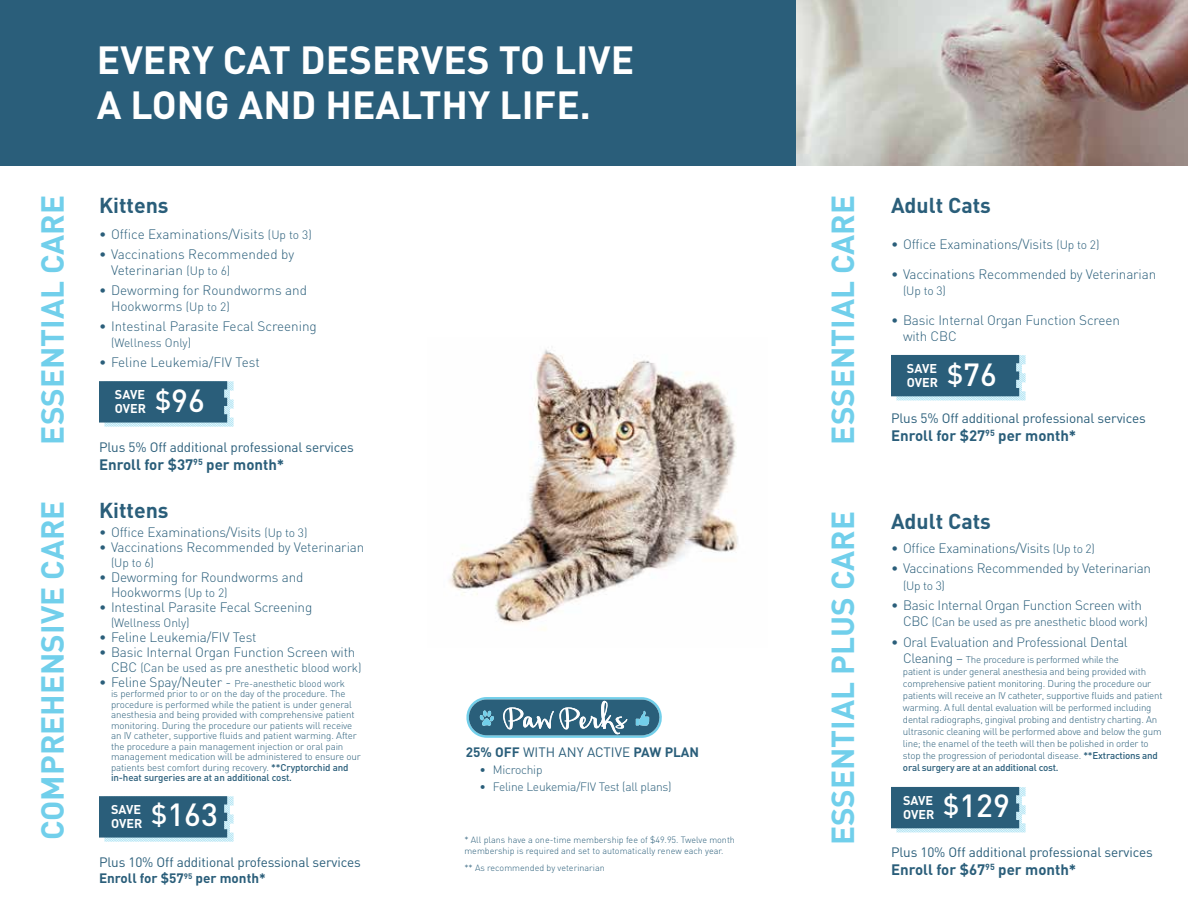
<style>
.page{position:relative;width:1188px;height:918px;background:#fff}
.page>*{position:absolute;margin:0;border:0;box-sizing:border-box;transform-origin:0 0}
.t1{font:700 38.85px/44.5px "DIN";color:#fff}
.t2{font:700 31.5px "DIN";color:#71cfeb}
.t3{font:700 21.3px "DIN";color:#2a5e7a}
.t4{font:700 15px "DIN";color:#2a5e7a}
.t5{font:300 13.5px/16.2px "DIN";letter-spacing:-.01em;color:#2a5e7a}
.t6{font:13.5px/16.2px "DIN";letter-spacing:-.01em;color:#2a5e7a}
.t7{font:700 13.5px "DIN";color:#2a5e7a}
.t8{font:700 12.6px/13.5px "DIN";color:#fff}
.t9{font:300 12px "DIN";letter-spacing:-.02em;color:#2a5e7a}
.t10{font:300 12px "DIN";color:#2a5e7a}
.t11{font:300 9.75px/10.5px "DIN";letter-spacing:-.02em;color:#2a5e7a}
.t12{font:300 9px/10.5px "DIN";color:#2a5e7a}
.s1{font-size:12px}
.s2{font-weight:500;font-size:31.65px}
.s3{font-size:13.5px}
.s4{font-weight:500}
.s5{font-weight:400}
.s6{font-weight:700}
</style>
<div class="page">
<div style="left:0;top:0;width:796px;height:166px;background:#2a5e7a"></div>
<img style="left:796px;top:0;width:392px;height:166px">
<svg style="left:466px;top:697px;width:196px;height:41px;background:#5b8ca2"></svg>
<svg style="left:99px;top:796px;width:135px;height:46px;background:#44748d"></svg>
<svg style="left:891px;top:787px;width:135px;height:45px;background:#40718b"></svg>
<svg style="left:99px;top:381px;width:135px;height:46px;background:#44748d"></svg>
<svg style="left:891px;top:355px;width:135px;height:45px;background:#40718b"></svg>
<img style="left:449px;top:349px;width:289px;height:281px">
<h1 class="t1" style="left:97px;top:36px;width:539px">EVERY CAT DESERVES TO LIVE<br>A LONG AND HEALTHY LIFE.</h1>
<h2 class="t2" style="left:32px;top:445px;width:251px;rotate:-90deg">ESSENTIAL CARE</h2>
<h2 class="t2" style="left:822px;top:445px;width:251px;rotate:-90deg">ESSENTIAL CARE</h2>
<h3 class="t3" style="left:99px;top:191px;width:71px">Kittens</h3>
<h3 class="t5" style="left:99px;top:226px;width:214px">• Office Examinations/Visits <span class="s1">(Up to 3)</span></h3>
<h3 class="t5" style="left:111px;top:246px;width:185px;text-indent:-12px">• Vaccinations Recommended by<br>Veterinarian <span class="s1">(Up to 6)</span></h3>
<h3 class="t5" style="left:111px;top:282px;width:198px;text-indent:-12px">• Deworming for Roundworms and<br>Hookworms <span class="s1">(Up to 2)</span></h3>
<h3 class="t5" style="left:99px;top:318px;width:219px">• Intestinal Parasite Fecal Screening</h3>
<p class="t10" style="left:111px;top:335px;width:82px">(Wellness Only)</p>
<h3 class="t5" style="left:99px;top:353px;width:162px">• Feline Leukemia/FIV Test</h3>
<p class="t8" style="left:115px;top:387px;width:92px">SAVE<br>OVER <sup>$</sup><span class="s2">96</span></p>
<h3 class="t6" style="left:99px;top:439px;width:256px">Plus 5% Off additional professional services</h3>
<h3 class="t4" style="left:99px;top:455px;width:187px">Enroll for $37<sup>95</sup> per month*</h3>
<h3 class="t3" style="left:891px;top:191px;width:102px">Adult Cats</h3>
<h3 class="t5" style="left:891px;top:236px;width:210px">• Office Examinations/Visits <span class="s1">(Up to 2)</span></h3>
<h3 class="t5" style="left:891px;top:266px;width:267px">• Vaccinations Recommended by Veterinarian</h3>
<p class="t9" style="left:903px;top:283px;width:44px">(Up to 3)</p>
<h3 class="t5" style="left:903px;top:312px;width:218px;text-indent:-12px">• Basic Internal Organ Function Screen with CBC</h3>
<p class="t8" style="left:907px;top:361px;width:92px">SAVE<br>OVER <sup>$</sup><span class="s2">76</span></p>
<h3 class="t6" style="left:891px;top:409px;width:256px">Plus 5% Off additional professional services</h3>
<h3 class="t4" style="left:891px;top:425px;width:187px">Enroll for $27<sup>95</sup> per month*</h3>
<h2 class="t2" style="left:32px;top:840px;width:341px;rotate:-90deg">COMPREHENSIVE CARE</h2>
<h3 class="t3" style="left:99px;top:497px;width:71px">Kittens</h3>
<h3 class="t5" style="left:99px;top:524px;width:210px">• Office Examinations/Visits <span class="s1">(Up to 3)</span></h3>
<h3 class="t5" style="left:99px;top:539px;width:267px">• Vaccinations Recommended by Veterinarian</h3>
<p class="t9" style="left:111px;top:555px;width:44px">(Up to 6)</p>
<h3 class="t5" style="left:111px;top:569px;width:194px;line-height:15px;text-indent:-12px">• Deworming for Roundworms and<br>Hookworms <span class="s1">(Up to 2)</span></h3>
<h3 class="t5" style="left:99px;top:599px;width:215px">• Intestinal Parasite Fecal Screening</h3>
<p class="t9" style="left:111px;top:615px;width:80px">(Wellness Only)</p>
<h3 class="t5" style="left:99px;top:629px;width:159px">• Feline Leukemia/FIV Test</h3>
<h3 class="t5" style="left:99px;top:644px;width:258px">• Basic Internal Organ Function Screen with</h3>
<p class="t9" style="left:111px;top:660px;width:252px"><span class="s3">CBC</span> (Can be used as pre anesthetic blood work)</p>
<p class="t11" style="left:111px;top:678px;width:251px;text-indent:-12px"><span class="s3">• Feline Spay/Neuter -</span> Pre-anesthetic blood work<br>is performed prior to or on the day of the procedure. The procedure is performed while the patient is under general anesthesia and being provided with comprehensive patient monitoring. During the procedure our patients will receive an IV catheter, supportive fluids and patient warming. After the procedure a pain management injection or oral pain management medication will be administered to ensure our patients best comfort during recovery. <span class="s4">**Cryptorchid and in-heat surgeries are at an additional cost.</span></p>
<h2 class="t2" style="left:822px;top:845px;width:336px;rotate:-90deg">ESSENTIAL PLUS CARE</h2>
<h3 class="t3" style="left:891px;top:507px;width:102px">Adult Cats</h3>
<h3 class="t5" style="left:891px;top:540px;width:205px">• Office Examinations/Visits <span class="s1">(Up to 2)</span></h3>
<h3 class="t5" style="left:891px;top:560px;width:262px">• Vaccinations Recommended by Veterinarian</h3>
<p class="t9" style="left:903px;top:578px;width:44px">(Up to 3)</p>
<h3 class="t5" style="left:891px;top:597px;width:253px">• Basic Internal Organ Function Screen with</h3>
<p class="t9" style="left:903px;top:615px;width:247px"><span class="s3">CBC</span> (Can be used as pre anesthetic blood work)</p>
<h3 class="t5" style="left:891px;top:634px;width:238px">• Oral Evaluation and Professional Dental</h3>
<p class="t11" style="left:903px;top:654px;width:261px;line-height:12px"><span class="s3">Cleaning –</span> The procedure is performed while the<br>patient is under general anesthesia and being provided with comprehensive patient monitoring. During the procedure our patients will receive an IV catheter, supportive fluids and patient warming. A full dental evaluation will be performed including dental radiographs, gingival probing and dentistry charting. An ultrasonic cleaning will be performed above and below the gum line; the enamel of the teeth will then be polished in order to stop the progression of periodontal disease. <span class="s4">**Extractions and oral surgery are at an additional cost.</span></p>
<h3 class="t7" style="left:466px;top:743px;width:235px">25% OFF <span class="s5">WITH ANY ACTIVE</span> PAW PLAN</h3>
<p class="t9" style="left:479px;top:762px;width:65px">• Microchip</p>
<p class="t9" style="left:479px;top:779px;width:194px">• Feline Leukemia/FIV Test (all plans)</p>
<p class="t8" style="left:111px;top:802px;width:108px">SAVE<br>OVER <sup>$</sup><span class="s2">163</span></p>
<p class="t8" style="left:903px;top:793px;width:108px">SAVE<br>OVER <sup>$</sup><span class="s2">129</span></p>
<p class="t12" style="left:464px;top:835px;width:272px">* All plans have a one-time membership fee of $49.95. Twelve month membership is required and set to automatically renew each year.</p>
<h3 class="t6" style="left:891px;top:844px;width:263px">Plus 10% Off additional professional services</h3>
<h3 class="t4" style="left:891px;top:860px;width:187px">Enroll for $67<sup>95</sup> per month*</h3>
<h3 class="t6" style="left:99px;top:854px;width:263px">Plus 10% Off additional professional services<br><span class="s6">Enroll for $57</span><sup>95</sup> <span class="s6">per month*</span></h3>
<p class="t12" style="left:464px;top:862px;width:142px">** As recommended by veterinarian</p>
</div>
